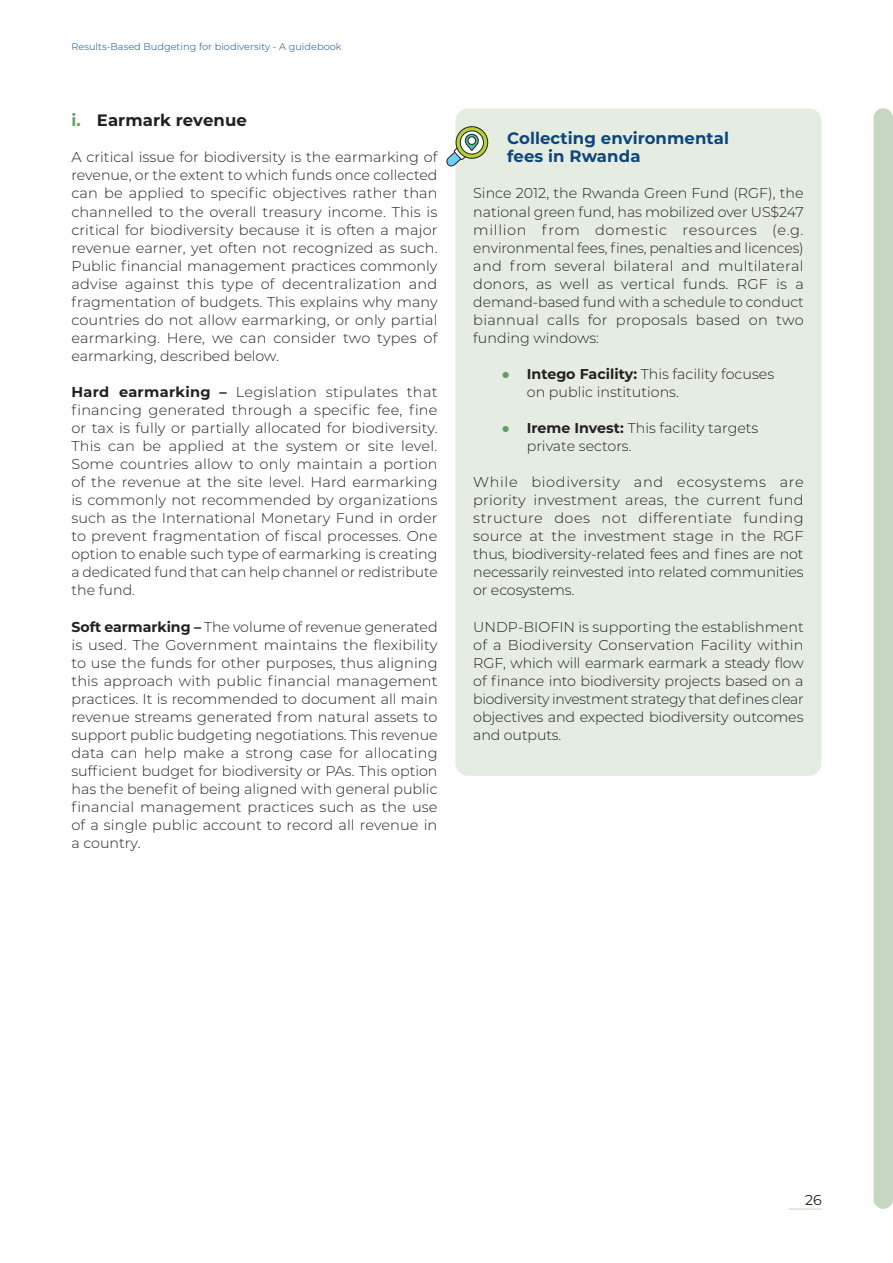
<style>
.page{position:relative;width:893px;height:1263px;background:#fff}
.page>*{position:absolute;margin:0;border:0;box-sizing:border-box;transform-origin:0 0}
.Endnotes{font:700 16.5px/18px "Montserrat";letter-spacing:.005em;color:#0d467b}
.t1{font:700 16.5px "Montserrat";letter-spacing:.005em;color:#231f20}
.B1_Body{font:300 14.25px/18px "Montserrat";color:#231f20;text-align:justify}
.Endnotes-2{font:300 14.25px/18px "Montserrat";letter-spacing:-.005em;color:#231f20;text-align:justify}
.t2{font:14.25px "Montserrat";color:#231f20}
.t3{font:300 9.75px "Montserrat";letter-spacing:.005em;color:#0d467b}
.s1{color:#629e64}
.s2{font-weight:700}
.s3{font-family:"Arial Narrow";font-weight:400;color:#629e64}
</style>
<div class="page">
<div style="left:874px;top:108px;width:19px;height:1101px;background:#c5d7c1;border-radius:10px"></div>
<hr style="left:789px;top:1209px;width:33px;height:1px;background:#c5d7c1">
<div style="left:455px;top:108px;width:366px;height:668px;background:#e5ede3;border-radius:13px"></div>
<svg style="left:456px;top:126px;width:32px;height:33px"></svg>
<div style="left:455px;top:126px;width:33px;height:33px;border:1px solid #231f20;border-radius:50%"></div>
<svg style="left:460px;top:131px;width:24px;height:23px"></svg>
<div style="left:460px;top:130px;width:24px;height:25px;border:1px solid #231f20;border-radius:50%"></div>
<svg style="left:446px;top:134px;width:33px;height:33px"></svg>
<p class="t3" style="left:71px;top:40px;width:272px">Results-Based Budgeting for biodiversity - A guidebook</p>
<p class="t1" style="left:71px;top:109px;width:177px"><span class="s1">i.</span> Earmark revenue</p>
<p class="B1_Body" style="left:71px;top:148px;width:368px">A critical issue for biodiversity is the earmarking of revenue, or the extent to which funds once collected can be applied to specific objectives rather than channelled to the overall treasury income. This is critical for biodiversity because it is often a major revenue earner, yet often not recognized as such.<br>Public financial management practices commonly advise against this type of decentralization and fragmentation of budgets. This explains why many countries do not allow earmarking, or only partial earmarking. Here, we can consider two types of earmarking, described below.</p>
<p class="B1_Body" style="left:71px;top:382px;width:368px"><span class="s2">Hard earmarking –</span> Legislation stipulates that financing generated through a specific fee, fine or tax is fully or partially allocated for biodiversity.<br>This can be applied at the system or site level.<br>Some countries allow to only maintain a portion of the revenue at the site level. Hard earmarking is commonly not recommended by organizations such as the International Monetary Fund in order to prevent fragmentation of fiscal processes. One option to enable such type of earmarking is creating a dedicated fund that can help channel or redistribute the fund.</p>
<p class="B1_Body" style="left:71px;top:617px;width:368px"><span class="s2">Soft earmarking –</span> The volume of revenue generated is used. The Government maintains the flexibility to use the funds for other purposes, thus aligning this approach with public financial management practices. It is recommended to document all main revenue streams generated from natural assets to support public budgeting negotiations. This revenue data can help make a strong case for allocating sufficient budget for biodiversity or PAs. This option has the benefit of being aligned with general public financial management practices such as the use of a single public account to record all revenue in a country.</p>
<p class="Endnotes" style="left:507px;top:129px;width:223px">Collecting environmental fees in Rwanda</p>
<p class="Endnotes-2" style="left:473px;top:184px;width:332px">Since 2012, the Rwanda Green Fund (RGF), the national green fund, has mobilized over US$247 million from domestic resources (e.g. environmental fees, fines, penalties and licences) and from several bilateral and multilateral donors, as well as vertical funds. RGF is a demand-based fund with a schedule to conduct biannual calls for proposals based on two funding windows:</p>
<p class="Endnotes-2" style="left:527px;top:364px;width:249px;text-indent:-26px"><span class="s3">●</span> <span class="s2">Intego Facility:</span> This facility focuses on public institutions.</p>
<p class="Endnotes-2" style="left:527px;top:418px;width:233px;text-indent:-26px"><span class="s3">●</span> <span class="s2">Ireme Invest:</span> This facility targets private sectors.</p>
<p class="Endnotes-2" style="left:473px;top:473px;width:332px">While biodiversity and ecosystems are priority investment areas, the current fund structure does not differentiate funding source at the investment stage in the RGF thus, biodiversity-related fees and fines are not necessarily reinvested into related communities or ecosystems.</p>
<p class="Endnotes-2" style="left:473px;top:617px;width:332px">UNDP-BIOFIN is supporting the establishment of a Biodiversity Conservation Facility within RGF, which will earmark earmark a steady flow of finance into biodiversity projects based on a biodiversity investment strategy that defines clear objectives and expected biodiversity outcomes and outputs.</p>
<p class="t2" style="left:805px;top:1190px;width:18px">26</p>
</div>
